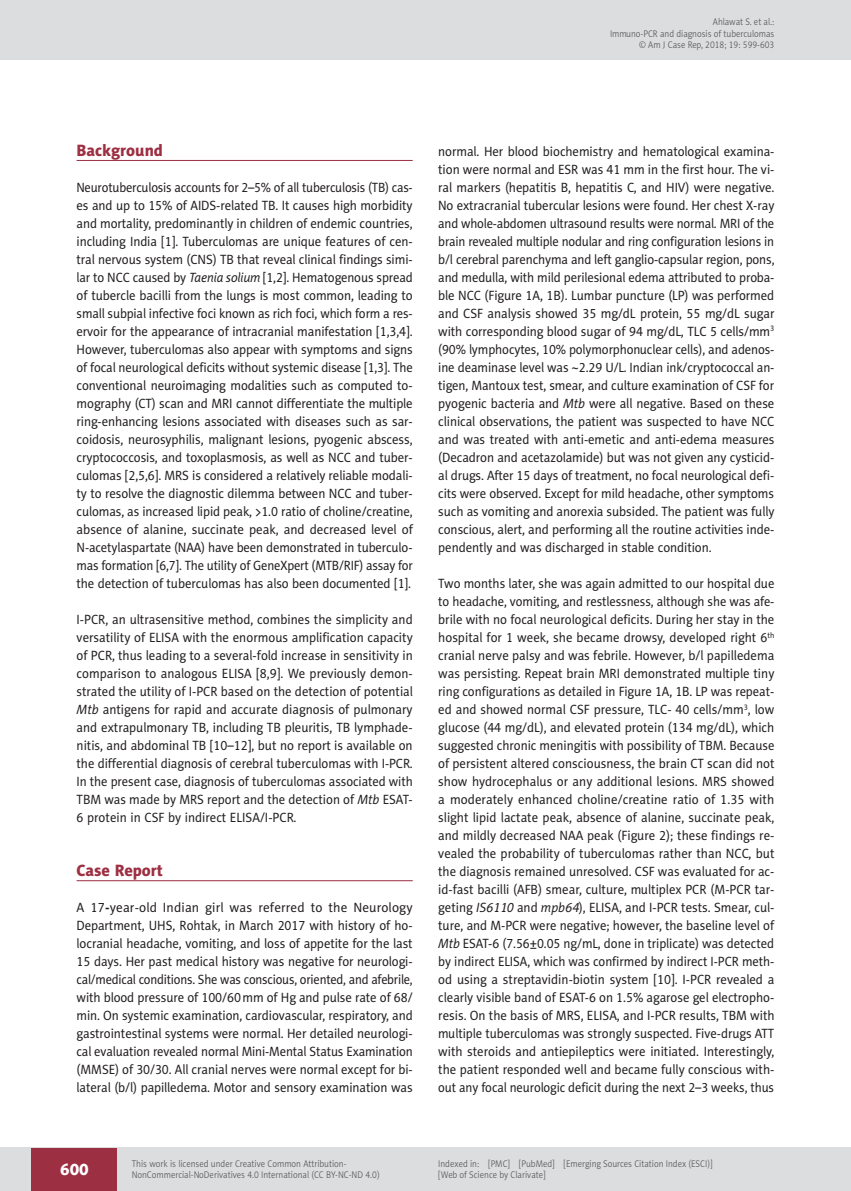
<style>
.page{position:relative;width:851px;height:1191px;background:#fff}
.page>*{position:absolute;margin:0;border:0;box-sizing:border-box;transform-origin:0 0}
.AJCR_Headline_1{font:16.5px "Naomi Sans EFN Heavy";color:#9d2f42}
.t1{font:16.5px "Naomi Sans EFN Heavy";color:#fff}
.AJCR_Body{font:13.5px/18px "Naomi Sans EFN";letter-spacing:-.005em;color:#231f20;text-align:justify;scale:.95 1}
.AJCR_Body-2{font:13.5px/18px "Naomi Sans EFN";letter-spacing:-.005em;color:#231f20;text-align:justify;scale:.94 1}
.AJCR_Body-3{font:13.5px/18px "Naomi Sans EFN";letter-spacing:-.005em;color:#231f20;text-align:justify;scale:.93 1}
.AJCR_Body-4{font:13.5px/18px "Naomi Sans EFN";letter-spacing:-.005em;color:#231f20;text-align:justify}
.AJCR_pagina_zywa{font:9.75px/11.2px "Naomi Sans EFN Light";color:#57585a;scale:.9 1}
.AJCR_pagina_sygnatur{font:9.75px "Naomi Sans EFN Light";color:#57585a;scale:.9 1}
.s1{font-style:italic}
.s2{font-weight:700}
</style>
<div class="page">
<hr style="left:77px;top:160px;width:335px;height:1px;background:#9d2f42">
<hr style="left:77px;top:880px;width:335px;height:1px;background:#9d2f42">
<div style="left:0;top:1148px;width:850px;height:43px;background:#dcdddf"></div>
<div style="left:32px;top:1147px;width:85px;height:43px;background:#9d2f42"></div>
<div style="left:0;top:0;width:850px;height:60px;background:#dcdddf"></div>
<hr style="left:850px;top:0;width:1px;height:60px;background:#dcdddf">
<p class="AJCR_pagina_zywa" style="left:610px;top:16px;width:184px;text-align:right">Ahlawat S. et al.:<br>Immuno-PCR and diagnosis of tuberculomas</p>
<p class="AJCR_pagina_sygnatur" style="left:639px;top:39px;width:152px">© Am J Case Rep, 2018; 19: 599-603</p>
<p class="AJCR_Headline_1" style="left:77px;top:140px;width:88px">Background</p>
<p class="AJCR_Body-3" style="left:77px;top:178px;width:363px">Neurotuberculosis accounts for 2–5% of all tuberculosis (TB) cas&shy;es and up to 15% of AIDS-related TB. It causes high morbidity and mortality, predominantly in children of endemic countries, including India [1]. Tuberculomas are unique features of cen&shy;tral nervous system (CNS) TB that reveal clinical findings simi&shy;lar to NCC caused by <span class="s1">Taenia solium</span> [1,2]. Hematogenous spread of tubercle bacilli from the lungs is most common, leading to small subpial infective foci known as rich foci, which form a res&shy;ervoir for the appearance of intracranial manifestation [1,3,4].<br>However, tuberculomas also appear with symptoms and signs of focal neurological deficits without systemic disease [1,3]. The conventional neuroimaging modalities such as computed to&shy;mography (CT) scan and MRI cannot differentiate the multiple ring-enhancing lesions associated with diseases such as sar&shy;coidosis, neurosyphilis, malignant lesions, pyogenic abscess, cryptococcosis, and toxoplasmosis, as well as NCC and tuber&shy;culomas [2,5,6]. MRS is considered a relatively reliable modali&shy;ty to resolve the diagnostic dilemma between NCC and tuber&shy;culomas, as increased lipid peak, &gt;1.0 ratio of choline/creatine, absence of alanine, succinate peak, and decreased level of N-acetylaspartate (NAA) have been demonstrated in tuberculo&shy;mas formation [6,7]. The utility of GeneXpert (MTB/RIF) assay for the detection of tuberculomas has also been documented [1].</p>
<p class="AJCR_Body" style="left:77px;top:610px;width:355px">I-PCR, an ultrasensitive method, combines the simplicity and versatility of ELISA with the enormous amplification capacity of PCR, thus leading to a several-fold increase in sensitivity in comparison to analogous ELISA [8,9]. We previously demon&shy;strated the utility of I-PCR based on the detection of potential <span class="s1">Mtb</span> antigens for rapid and accurate diagnosis of pulmonary and extrapulmonary TB, including TB pleuritis, TB lymphade&shy;nitis, and abdominal TB [10–12], but no report is available on the differential diagnosis of cerebral tuberculomas with I-PCR.<br>In the present case, diagnosis of tuberculomas associated with TBM was made by MRS report and the detection of <span class="s1">Mtb</span> ESAT-6 protein in CSF by indirect ELISA/I-PCR.</p>
<p class="AJCR_Headline_1" style="left:77px;top:860px;width:88px">Case Report</p>
<p class="AJCR_Body-4" style="left:77px;top:898px;width:337px">A 17<span class="s2">-</span>year-old Indian girl was referred to the Neurology Department, UHS, Rohtak, in March 2017 with history of ho&shy;locranial headache, vomiting, and loss of appetite for the last 15 days. Her past medical history was negative for neurologi&shy;cal/medical conditions. She was conscious, oriented, and afebrile, with blood pressure of 100/60mm of Hg and pulse rate of 68/ min. On systemic examination, cardiovascular, respiratory, and gastrointestinal systems were normal. Her detailed neurologi&shy;cal evaluation revealed normal Mini-Mental Status Examination (MMSE) of 30/30. All cranial nerves were normal except for bi&shy;lateral (b/l) papilledema. Motor and sensory examination was</p>
<p class="AJCR_Body" style="left:438px;top:142px;width:355px">normal. Her blood biochemistry and hematological examina&shy;tion were normal and ESR was 41 mm in the first hour. The vi&shy;ral markers (hepatitis B, hepatitis C, and HIV) were negative.<br>No extracranial tubercular lesions were found. Her chest X-ray and whole-abdomen ultrasound results were normal. MRI of the brain revealed multiple nodular and ring configuration lesions in b/l cerebral parenchyma and left ganglio-capsular region, pons, and medulla, with mild perilesional edema attributed to proba&shy;ble NCC (Figure 1A, 1B). Lumbar puncture (LP) was performed and CSF analysis showed 35 mg/dL protein, 55 mg/dL sugar with corresponding blood sugar of 94 mg/dL, TLC 5 cells/mm<sup>3 </sup>(90% lymphocytes, 10% polymorphonuclear cells), and adenos&shy;ine deaminase level was ~2.29 U/L. Indian ink/cryptococcal an&shy;tigen, Mantoux test, smear, and culture examination of CSF for pyogenic bacteria and <span class="s1">Mtb</span> were all negative. Based on these clinical observations, the patient was suspected to have NCC and was treated with anti-emetic and anti-edema measures (Decadron and acetazolamide) but was not given any cysticid&shy;al drugs. After 15 days of treatment, no focal neurological defi&shy;cits were observed. Except for mild headache, other symptoms such as vomiting and anorexia subsided. The patient was fully conscious, alert, and performing all the routine activities inde&shy;pendently and was discharged in stable condition.</p>
<p class="AJCR_Body-2" style="left:438px;top:574px;width:359px">Two months later, she was again admitted to our hospital due to headache, vomiting, and restlessness, although she was afe&shy;brile with no focal neurological deficits. During her stay in the hospital for 1 week, she became drowsy, developed right 6<sup>th </sup>cranial nerve palsy and was febrile. However, b/l papilledema was persisting. Repeat brain MRI demonstrated multiple tiny ring configurations as detailed in Figure 1A, 1B. LP was repeat&shy;ed and showed normal CSF pressure, TLC- 40 cells/mm<sup>3</sup>, low glucose (44 mg/dL), and elevated protein (134 mg/dL), which suggested chronic meningitis with possibility of TBM. Because of persistent altered consciousness, the brain CT scan did not show hydrocephalus or any additional lesions. MRS showed a moderately enhanced choline/creatine ratio of 1.35 with slight lipid lactate peak, absence of alanine, succinate peak, and mildly decreased NAA peak (Figure 2); these findings re&shy;vealed the probability of tuberculomas rather than NCC, but the diagnosis remained unresolved. CSF was evaluated for ac&shy;id-fast bacilli (AFB) smear, culture, multiplex PCR (M-PCR tar&shy;geting <span class="s1">IS6110</span> and <span class="s1">mpb64</span>), ELISA, and I-PCR tests. Smear, cul&shy;ture, and M-PCR were negative; however, the baseline level of <span class="s1">Mtb</span> ESAT-6 (7.56±0.05 ng/mL, done in triplicate) was detected by indirect ELISA, which was confirmed by indirect I-PCR meth&shy;od using a streptavidin-biotin system [10]. I-PCR revealed a clearly visible band of ESAT-6 on 1.5% agarose gel electropho&shy;resis. On the basis of MRS, ELISA, and I-PCR results, TBM with multiple tuberculomas was strongly suspected. Five-drugs ATT with steroids and antiepileptics were initiated. Interestingly, the patient responded well and became fully conscious with&shy;out any focal neurologic deficit during the next 2–3 weeks, thus</p>
<p class="t1" style="left:60px;top:1159px;width:30px">600</p>
<p class="AJCR_pagina_zywa" style="left:132px;top:1158px;width:277px">This work is licensed under Creative Common Attribution-<br>NonCommercial-NoDerivatives 4.0 International (CC BY-NC-ND 4.0)</p>
<p class="AJCR_pagina_zywa" style="left:438px;top:1158px;width:306px">Indexed in: [PMC] [PubMed] [Emerging Sources Citation Index (ESCI)] [Web of Science by Clarivate]</p>
</div>
